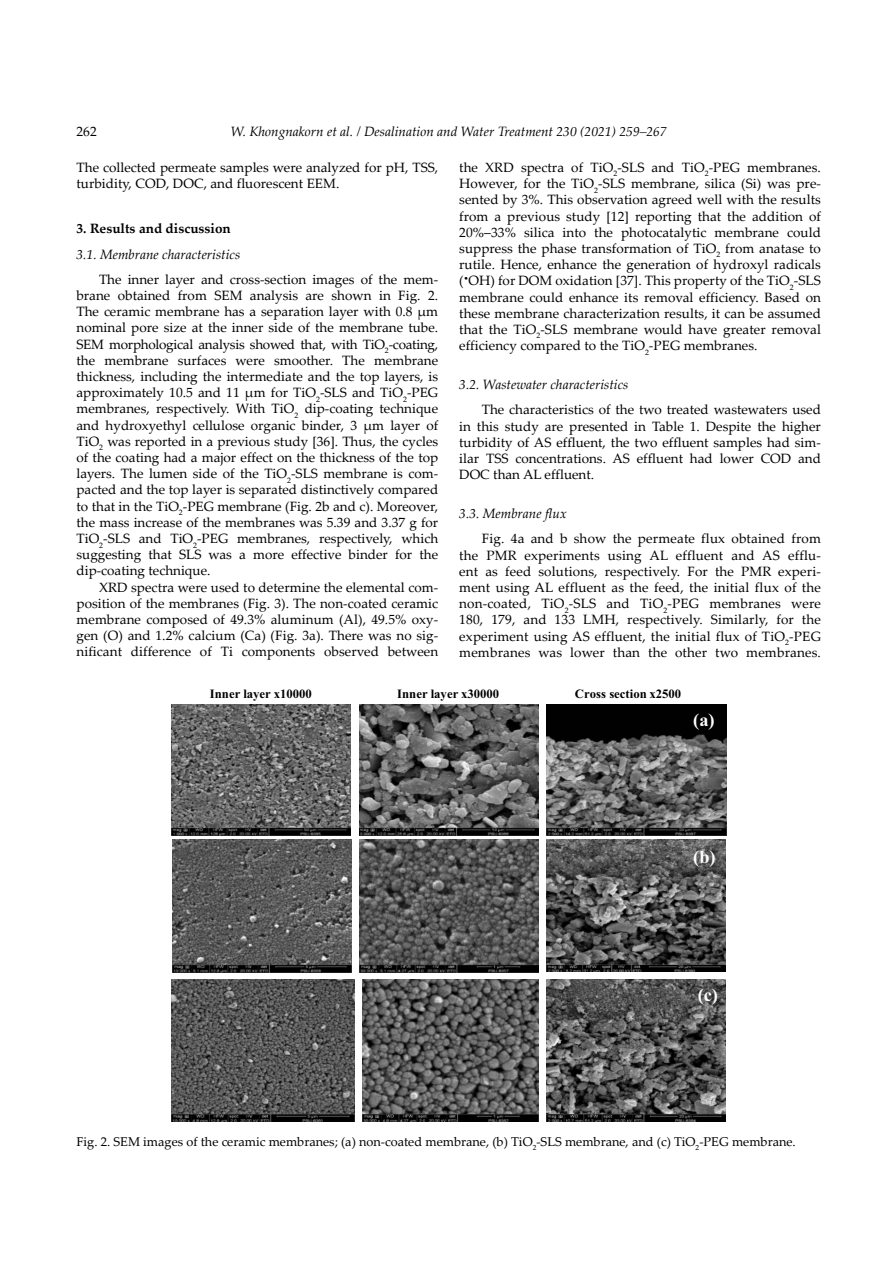
<style>
.page{position:relative;width:893px;height:1263px;background:#fff}
.page>*{position:absolute;margin:0;border:0;box-sizing:border-box;transform-origin:0 0}
.t1{font:700 18.3px "Times New Roman";color:#fff}
.t2{font:13.5px/16.2px "Palatino Linotype";color:#000;text-align:justify}
.t3{font:italic 13.5px "Palatino Linotype";color:#000}
.t4{font:700 13.5px "Palatino Linotype";color:#000}
.t5{font:12.75px "Palatino Linotype";color:#000}
.t6{font:700 12.75px "Times New Roman";color:#010101}
</style>
<div class="page">
<img style="left:172px;top:839px;width:179px;height:133px">
<img style="left:360px;top:839px;width:179px;height:133px">
<img style="left:547px;top:839px;width:179px;height:133px">
<img style="left:171px;top:704px;width:180px;height:132px">
<img style="left:359px;top:704px;width:180px;height:132px">
<img style="left:547px;top:704px;width:179px;height:132px">
<img style="left:171px;top:979px;width:183px;height:143px">
<img style="left:363px;top:979px;width:175px;height:143px">
<img style="left:546px;top:979px;width:180px;height:143px">
<p class="t2" style="left:77px;top:123px;width:22px">262</p>
<p class="t3" style="left:231px;top:122px;width:438px">W. Khongnakorn et al. / Desalination and Water Treatment 230 (2021) 259–267</p>
<p class="t2" style="left:77px;top:159px;width:363px">The collected permeate samples were analyzed for pH, TSS, turbidity, COD, DOC, and fluorescent EEM.</p>
<p class="t4" style="left:77px;top:219px;width:156px">3. Results and discussion</p>
<p class="t3" style="left:77px;top:244px;width:165px">3.1. Membrane characteristics</p>
<p class="t2" style="left:76px;top:271px;width:363px;text-indent:23px">The inner layer and cross-section images of the mem&shy;brane obtained from SEM analysis are shown in Fig. 2.<br>The ceramic membrane has a separation layer with 0.8 µm nominal pore size at the inner side of the membrane tube.<br>SEM morphological analysis showed that, with TiO<sub>2</sub>-coating, the membrane surfaces were smoother. The membrane thickness, including the intermediate and the top layers, is approximately 10.5 and 11 µm for TiO<sub>2</sub>-SLS and TiO<sub>2</sub>-PEG membranes, respectively. With TiO<sub>2</sub> dip-coating technique and hydroxyethyl cellulose organic binder, 3 µm layer of TiO<sub>2</sub> was reported in a previous study [36]. Thus, the cycles of the coating had a major effect on the thickness of the top layers. The lumen side of the TiO<sub>2</sub>-SLS membrane is com&shy;pacted and the top layer is separated distinctively compared to that in the TiO<sub>2</sub>-PEG membrane (Fig. 2b and c). Moreover, the mass increase of the membranes was 5.39 and 3.37 g for TiO<sub>2</sub>-SLS and TiO<sub>2</sub>-PEG membranes, respectively, which suggesting that SLS was a more effective binder for the dip-coating technique.</p>
<p class="t2" style="left:76px;top:578px;width:363px;text-indent:23px">XRD spectra were used to determine the elemental com&shy;position of the membranes (Fig. 3). The non-coated ceramic membrane composed of 49.3% aluminum (Al), 49.5% oxy&shy;gen (O) and 1.2% calcium (Ca) (Fig. 3a). There was no sig&shy;nificant difference of Ti components observed between</p>
<p class="t2" style="left:459px;top:159px;width:363px">the XRD spectra of TiO<sub>2</sub>-SLS and TiO<sub>2</sub>-PEG membranes.<br>However, for the TiO<sub>2</sub>-SLS membrane, silica (Si) was pre&shy;sented by 3%. This observation agreed well with the results from a previous study [12] reporting that the addition of 20%–33% silica into the photocatalytic membrane could suppress the phase transformation of TiO<sub>2</sub> from anatase to rutile. Hence, enhance the generation of hydroxyl radicals (<sup>•</sup>OH) for DOM oxidation [37]. This property of the TiO<sub>2</sub>-SLS membrane could enhance its removal efficiency. Based on these membrane characterization results, it can be assumed that the TiO<sub>2</sub>-SLS membrane would have greater removal efficiency compared to the TiO<sub>2</sub>-PEG membranes.</p>
<p class="t3" style="left:459px;top:375px;width:171px">3.2. Wastewater characteristics</p>
<p class="t2" style="left:459px;top:401px;width:363px;text-indent:23px">The characteristics of the two treated wastewaters used in this study are presented in Table 1. Despite the higher turbidity of AS effluent, the two effluent samples had sim&shy;ilar TSS concentrations. AS effluent had lower COD and DOC than AL effluent.</p>
<p class="t3" style="left:459px;top:504px;width:109px">3.3. Membrane flux</p>
<p class="t2" style="left:459px;top:530px;width:363px;text-indent:23px">Fig. 4a and b show the permeate flux obtained from the PMR experiments using AL effluent and AS efflu&shy;ent as feed solutions, respectively. For the PMR experi&shy;ment using AL effluent as the feed, the initial flux of the non-coated, TiO<sub>2</sub>-SLS and TiO<sub>2</sub>-PEG membranes were 180, 179, and 133 LMH, respectively. Similarly, for the experiment using AS effluent, the initial flux of TiO<sub>2</sub>-PEG membranes was lower than the other two membranes.</p>
<p class="t6" style="left:210px;top:685px;width:104px">Inner layer x10000</p>
<p class="t6" style="left:397px;top:685px;width:103px">Inner layer x30000</p>
<p class="t6" style="left:575px;top:685px;width:108px">Cross section x2500</p>
<h1 class="t1" style="left:693px;top:707px;width:23px">(a)</h1>
<h1 class="t1" style="left:693px;top:844px;width:24px">(b)</h1>
<h1 class="t1" style="left:698px;top:983px;width:22px">(c)</h1>
<p class="t5" style="left:76px;top:1132px;width:721px">Fig. 2. SEM images of the ceramic membranes; (a) non-coated membrane, (b) TiO<sub>2</sub>-SLS membrane, and (c) TiO<sub>2</sub>-PEG membrane.</p>
</div>
